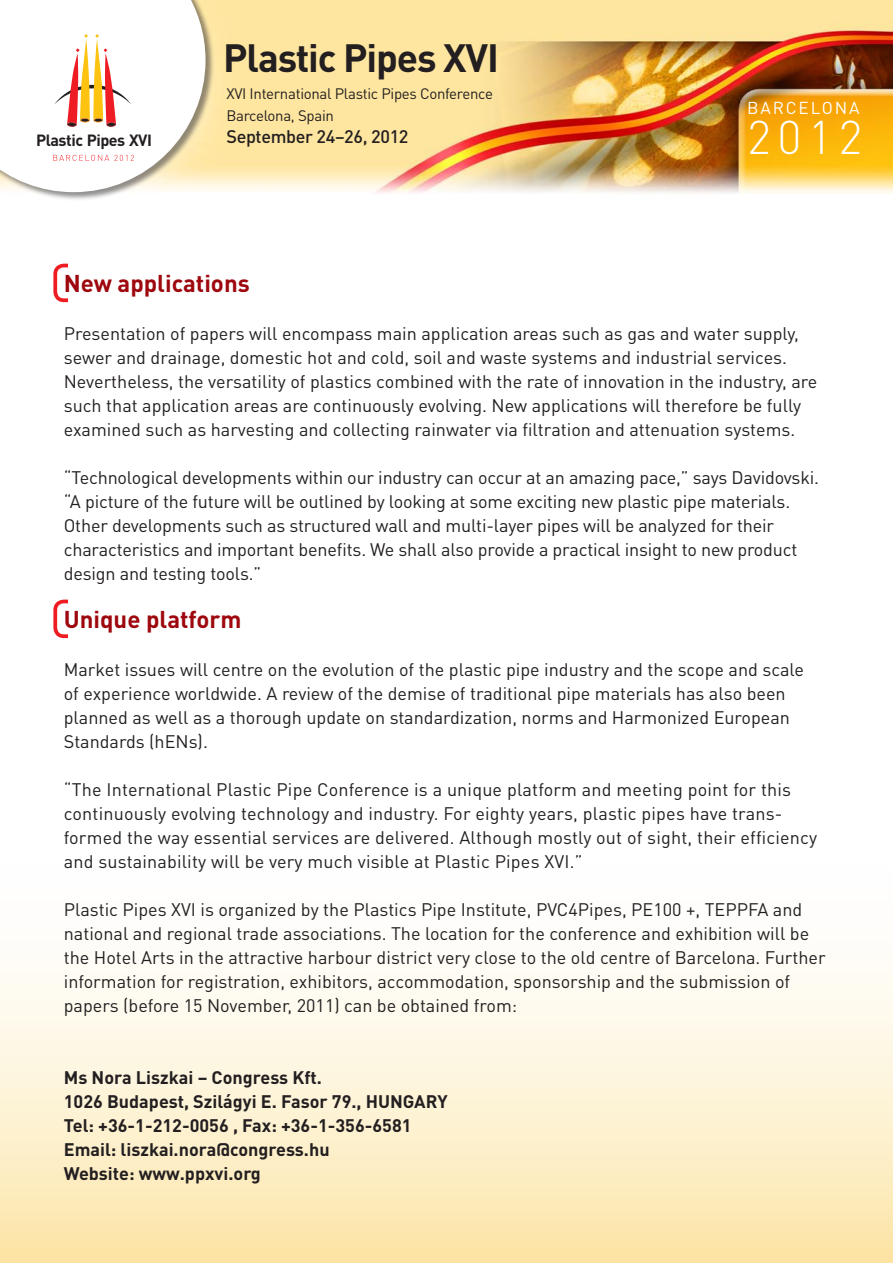
<style>
.page{position:relative;width:893px;height:1263px;background:#fff}
.page>*{position:absolute;margin:0;border:0;box-sizing:border-box;transform-origin:0 0}
.t1{font:300 46.65px "DIN Pro";color:#fff}
.t2{font:700 39px "DIN Pro";letter-spacing:-.03em;color:#231f20}
.t3{font:700 24px "DIN Pro";color:#9d070d}
.t4{font:18px/24px "DIN Pro";color:#231f20}
.t5{font:700 18px/24px "DIN Pro";color:#231f20}
.t6{font:500 18px "DIN Pro";letter-spacing:-.02em;color:#231f20}
.t7{font:17.1px "DIN Pro";letter-spacing:.11em;color:#fff}
.t8{font:700 16.05px "DIN Pro";letter-spacing:-.03em;color:#231f20}
.t9{font:15px/21.6px "DIN Pro";letter-spacing:-.02em;color:#231f20}
</style>
<div class="page">
<div style="left:0;top:840px;width:893px;height:423px;background:linear-gradient(to bottom,#fff,#fce7ae)"></div>
<img style="left:215px;top:0;width:678px;height:194px">
<div style="left:0;top:0;width:215px;height:202px;background:#231f20;opacity:.5"></div>
<svg style="left:0;top:0;width:206px;height:192px"></svg>
<svg style="left:53px;top:263px;width:15px;height:40px"></svg>
<svg style="left:53px;top:599px;width:15px;height:40px"></svg>
<p class="t8" style="left:36px;top:129px;width:117px">Plastic Pipes XVI</p>
<h2 class="t2" style="left:223px;top:32px;width:277px">Plastic Pipes XVI</h2>
<p class="t9" style="left:226px;top:83px;width:268px">XVI International Plastic Pipes Conference<br>Barcelona, Spain</p>
<p class="t6" style="left:226px;top:124px;width:184px">September 24–26, 2012</p>
<p class="t7" style="left:747px;top:96px;width:114px">BARCELONA</p>
<h1 class="t1" style="left:747px;top:105px;width:117px">2012</h1>
<h3 class="t3" style="left:64px;top:267px;width:187px">New applications</h3>
<p class="t4" style="left:64px;top:321px;width:755px">Presentation of papers will encompass main application areas such as gas and water supply, sewer and drainage, domestic hot and cold, soil and waste systems and industrial services.<br>Nevertheless, the versatility of plastics combined with the rate of innovation in the industry, are such that application areas are continuously evolving. New applications will therefore be fully examined such as harvesting and collecting rainwater via filtration and attenuation systems.</p>
<p class="t4" style="left:64px;top:465px;width:757px">“Technological developments within our industry can occur at an amazing pace,” says Davidovski. “A picture of the future will be outlined by looking at some exciting new plastic pipe materials.<br>Other developments such as structured wall and multi-layer pipes will be analyzed for their characteristics and important benefits. We shall also provide a practical insight to new product design and testing tools.”</p>
<h3 class="t3" style="left:64px;top:603px;width:179px">Unique platform</h3>
<p class="t4" style="left:64px;top:657px;width:742px">Market issues will centre on the evolution of the plastic pipe industry and the scope and scale of experience worldwide. A review of the demise of traditional pipe materials has also been planned as well as a thorough update on standardization, norms and Harmonized European Standards (hENs).</p>
<p class="t4" style="left:64px;top:777px;width:755px">“The International Plastic Pipe Conference is a unique platform and meeting point for this continuously evolving technology and industry. For eighty years, plastic pipes have trans&shy;formed the way essential services are delivered. Although mostly out of sight, their efficiency and sustainability will be very much visible at Plastic Pipes XVI.”</p>
<p class="t4" style="left:64px;top:897px;width:763px">Plastic Pipes XVI is organized by the Plastics Pipe Institute, PVC4Pipes, PE100 +, TEPPFA and national and regional trade associations. The location for the conference and exhibition will be the Hotel Arts in the attractive harbour district very close to the old centre of Barcelona. Further information for registration, exhibitors, accommodation, sponsorship and the submission of papers (before 15 November, 2011) can be obtained from:</p>
<p class="t5" style="left:64px;top:1065px;width:385px">Ms Nora Liszkai – Congress Kft.<br>1026 Budapest, Szilágyi E. Fasor 79., HUNGARY Tel: +36-1-212-0056 , Fax: +36-1-356-6581<br>Email: liszkai.nora@congress.hu<br>Website: www.ppxvi.org</p>
</div>
